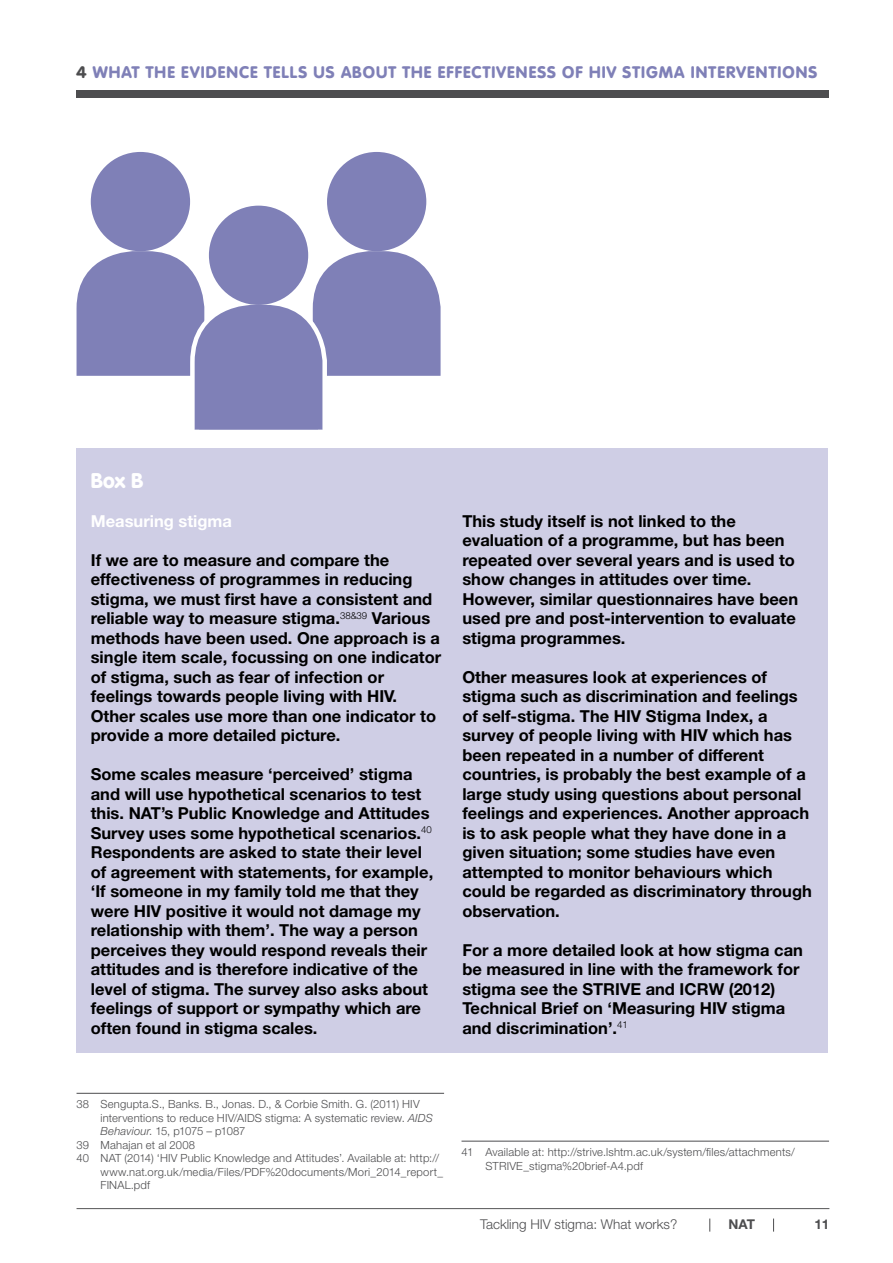
<style>
.page{position:relative;width:893px;height:1263px;background:#fff}
.page>*{position:absolute;margin:0;border:0;box-sizing:border-box;transform-origin:0 0}
.t1{font:900 21px "VAG Rounded Std";color:#fff}
.t2{font:700 16.5px/19.5px "Helvetica Neue LT Std";color:#000}
.t3{font:900 16.5px "VAG Rounded Std";letter-spacing:.065em;color:#7f80b7}
.t4{font:700 16.5px "Helvetica Neue LT Std";color:#fff}
.t5{font:300 13.5px "Helvetica Neue LT Std";color:#4d4d4f}
.t6{font:700 13.5px "Helvetica Neue LT Std";color:#4d4d4f}
.t7{font:300 11.25px/13.5px "Helvetica Neue LT Std";letter-spacing:.015em;color:#4d4d4f}
.t8{font:300 11.25px "Helvetica Neue LT Std";letter-spacing:-.04em;color:#4d4d4f}
.s1{color:#4d4d4f}
.s2{font-style:italic}
</style>
<div class="page">
<div style="left:76px;top:449px;width:752px;height:604px;background:#cfcee5"></div>
<hr style="left:77px;top:1093px;width:367px;height:1px;background:#4d4d4f">
<hr style="left:461px;top:1141px;width:368px;height:1px;background:#4d4d4f">
<svg style="left:773px;top:1218px;width:1px;height:13px"></svg>
<svg style="left:709px;top:1218px;width:1px;height:13px"></svg>
<hr style="left:77px;top:1208px;width:752px;height:1px;background:#4d4d4f">
<div style="left:77px;top:90px;width:752px;height:8px;background:#4d4d4f"></div>
<div style="left:327px;top:152px;width:99px;height:99px;background:#7f80b7;border-radius:50%"></div>
<div style="left:91px;top:152px;width:99px;height:99px;background:#7f80b7;border-radius:50%"></div>
<div style="left:205px;top:202px;width:107px;height:107px;border:8px solid #fff;border-radius:50%"></div>
<div style="left:209px;top:206px;width:99px;height:99px;background:#7f80b7;border-radius:50%"></div>
<svg style="left:77px;top:251px;width:364px;height:179px"></svg>
<p class="t3" style="left:77px;top:62px;width:742px"><span class="s1">4</span> WHAT THE EVIDENCE TELLS US ABOUT THE EFFECTIVENESS OF HIV STIGMA INTERVENTIONS</p>
<p class="t1" style="left:91px;top:467px;width:54px">Box B</p>
<p class="t4" style="left:91px;top:510px;width:143px">Measuring stigma</p>
<p class="t2" style="left:91px;top:550px;width:352px">If we are to measure and compare the effectiveness of programmes in reducing stigma, we must first have a consistent and reliable way to measure stigma.<sup>38&amp;39</sup> Various methods have been used. One approach is a single item scale, focussing on one indicator of stigma, such as fear of infection or feelings towards people living with HIV.<br>Other scales use more than one indicator to provide a more detailed picture.</p>
<p class="t2" style="left:91px;top:764px;width:344px">Some scales measure ‘perceived’ stigma and will use hypothetical scenarios to test this. NAT’s Public Knowledge and Attitudes Survey uses some hypothetical scenarios.<sup>40<br></sup>Respondents are asked to state their level of agreement with statements, for example, ‘If someone in my family told me that they were HIV positive it would not damage my relationship with them’. The way a person perceives they would respond reveals their attitudes and is therefore indicative of the level of stigma. The survey also asks about feelings of support or sympathy which are often found in stigma scales.</p>
<p class="t2" style="left:462px;top:511px;width:337px">This study itself is not linked to the evaluation of a programme, but has been repeated over several years and is used to show changes in attitudes over time.<br>However, similar questionnaires have been used pre and post-intervention to evaluate stigma programmes.</p>
<p class="t2" style="left:462px;top:667px;width:351px">Other measures look at experiences of stigma such as discrimination and feelings of self-stigma. The HIV Stigma Index, a survey of people living with HIV which has been repeated in a number of different countries, is probably the best example of a large study using questions about personal feelings and experiences. Another approach is to ask people what they have done in a given situation; some studies have even attempted to monitor behaviours which could be regarded as discriminatory through observation.</p>
<p class="t2" style="left:462px;top:940px;width:342px">For a more detailed look at how stigma can be measured in line with the framework for stigma see the STRIVE and ICRW (2012)<br>Technical Brief on ‘Measuring HIV stigma and discrimination’.<sup>41</sup></p>
<p class="t7" style="left:77px;top:1097px;width:345px">38 Sengupta.S., Banks. B., Jonas. D., &amp; Corbie Smith. G. (2011) HIV</p>
<p class="t7" style="left:101px;top:1111px;width:334px">interventions to reduce HIV/AIDS stigma: A systematic review. <span class="s2">AIDS</span></p>
<p class="t8" style="left:101px;top:1124px;width:146px"><span class="s2">Behaviour</span>. 15, p1075 – p1087</p>
<p class="t7" style="left:77px;top:1138px;width:120px">39 Mahajan et al 2008</p>
<p class="t7" style="left:77px;top:1151px;width:364px">40 NAT (2014) ‘HIV Public Knowledge and Attitudes’. Available at: http://</p>
<p class="t7" style="left:101px;top:1165px;width:344px">www.nat.org.uk/media/Files/PDF%20documents/Mori_2014_report_</p>
<p class="t7" style="left:101px;top:1178px;width:51px">FINAL.pdf</p>
<p class="t7" style="left:485px;top:1145px;width:311px;text-indent:-24px">41 Available at: http://strive.lshtm.ac.uk/system/files/attachments/<br>STRIVE_stigma%20brief-A4.pdf</p>
<p class="t5" style="left:480px;top:1216px;width:199px">Tackling HIV stigma: What works?</p>
<p class="t6" style="left:728px;top:1216px;width:28px">NAT</p>
<p class="t6" style="left:814px;top:1216px;width:17px">11</p>
</div>
